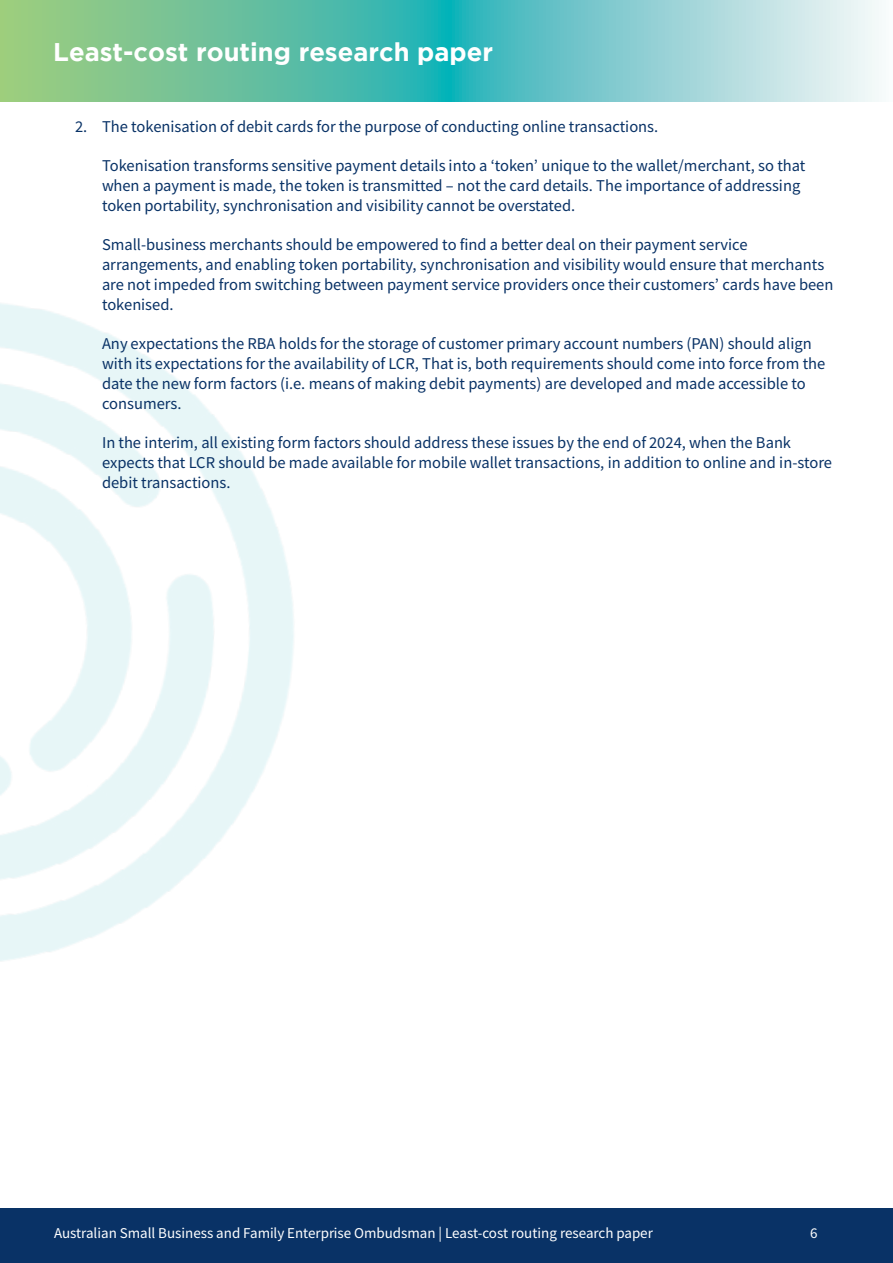
<style>
.page{position:relative;width:893px;height:1263px;background:#fff}
.page>*{position:absolute;margin:0;border:0;box-sizing:border-box;transform-origin:0 0}
.t1{font:700 25.5px "Gotham";color:#fff}
.t2{font:16.5px/19.8px "Source Sans Variable";color:#093266}
.t3{font:15px "Source Sans Variable";color:#fff}
</style>
<div class="page">
<div style="left:0;top:1209px;width:893px;height:54px;background:#093266"></div>
<svg style="left:0;top:0;width:879px;height:102px;background:#7bc9b8"></svg>
<h1 class="t1" style="left:53px;top:37px;width:441px">Least-cost routing research paper</h1>
<p class="t2" style="left:75px;top:116px;width:585px">2. The tokenisation of debit cards for the purpose of conducting online transactions.</p>
<p class="t2" style="left:102px;top:156px;width:705px">Tokenisation transforms sensitive payment details into a ‘token’ unique to the wallet/merchant, so that when a payment is made, the token is transmitted – not the card details. The importance of addressing token portability, synchronisation and visibility cannot be overstated.</p>
<p class="t2" style="left:102px;top:235px;width:733px">Small-business merchants should be empowered to find a better deal on their payment service arrangements, and enabling token portability, synchronisation and visibility would ensure that merchants are not impeded from switching between payment service providers once their customers’ cards have been tokenised.</p>
<p class="t2" style="left:102px;top:334px;width:725px">Any expectations the RBA holds for the storage of customer primary account numbers (PAN) should align with its expectations for the availability of LCR, That is, both requirements should come into force from the date the new form factors (i.e. means of making debit payments) are developed and made accessible to consumers.</p>
<p class="t2" style="left:102px;top:433px;width:732px">In the interim, all existing form factors should address these issues by the end of 2024, when the Bank expects that LCR should be made available for mobile wallet transactions, in addition to online and in-store debit transactions.</p>
<p class="t3" style="left:54px;top:1224px;width:600px">Australian Small Business and Family Enterprise Ombudsman | Least-cost routing research paper</p>
<p class="t3" style="left:810px;top:1224px;width:9px">6</p>
</div>
